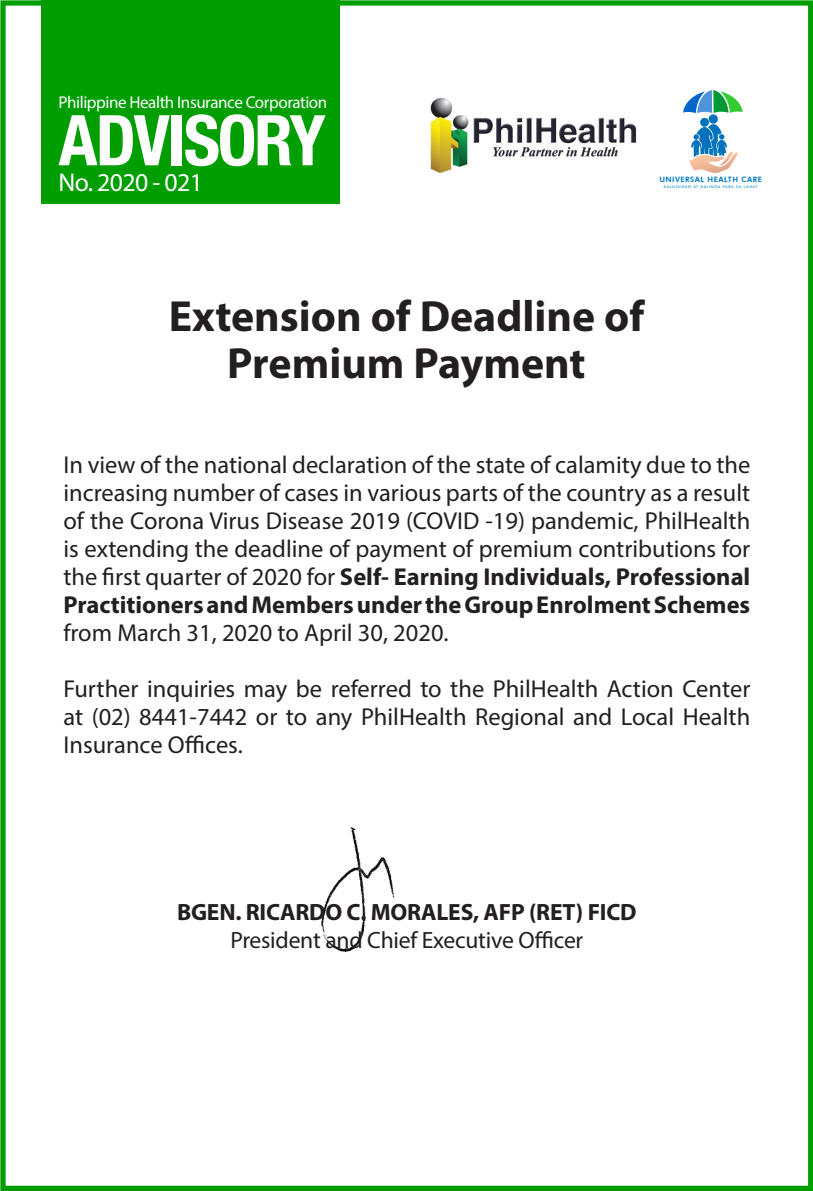
<style>
.page{position:relative;width:813px;height:1191px;background:#fff}
.page>*{position:absolute;margin:0;border:0;box-sizing:border-box;transform-origin:0 0}
.t1{font:700 condensed 70px "Helvetica Neue LT Com";letter-spacing:-.035em;color:#fff}
.t2{font:700 43.75px "Myriad Pro";color:#231f20}
.t3{font:25.72px "Myriad Pro";letter-spacing:-.025em;color:#fff}
.t4{font:24.5px/28px "Myriad Pro";color:#231f20;text-align:justify}
.t5{font:700 23.62px "Myriad Pro";letter-spacing:-.01em;color:#231f20}
.t6{font:23.62px "Myriad Pro";letter-spacing:-.01em;color:#231f20}
.t7{font:17.15px "Myriad Pro";letter-spacing:-.025em;color:#fff}
.t8{font:800 7.35px "Futura BT";letter-spacing:.065em;color:#0279c6}
.t9{font:500 3.5px "Futura";letter-spacing:.18em;color:#038fc6}
.s1{font-weight:700}
</style>
<div class="page">
<div style="left:42px;top:0;width:298px;height:204px;background:#009e00"></div>
<img style="left:430px;top:97px;width:207px;height:77px">
<svg style="left:683px;top:90px;width:59px;height:83px"></svg>
<div style="left:0;top:0;width:813px;height:1191px;border:5px solid #009e00"></div>
<img style="left:321px;top:826px;width:74px;height:127px">
<p class="t7" style="left:59px;top:92px;width:270px">Philippine Health Insurance Corporation</p>
<h1 class="t1" style="left:59px;top:98px;width:269px">ADVISORY</h1>
<p class="t3" style="left:59px;top:167px;width:146px">No. 2020 - 021</p>
<p class="t8" style="left:659px;top:175px;width:104px">UNIVERSAL HEALTH CARE</p>
<p class="t9" style="left:664px;top:184px;width:95px">KALUSUGAN AT KALINGA PARA SA LAHAT</p>
<p class="t2" style="left:169px;top:287px;width:477px">Extension of Deadline of</p>
<p class="t2" style="left:227px;top:334px;width:360px">Premium Payment</p>
<p class="t4" style="left:63px;top:450px;width:688px">In view of the national declaration of the state of calamity due to the increasing number of cases in various parts of the country as a result of the Corona Virus Disease 2019 (COVID -19) pandemic, PhilHealth is extending the deadline of payment of premium contributions for the first quarter of 2020 for <span class="s1">Self- Earning Individuals, Professional Practitioners and Members under the Group Enrolment Schemes </span>from March 31, 2020 to April 30, 2020.</p>
<p class="t4" style="left:63px;top:674px;width:688px">Further inquiries may be referred to the PhilHealth Action Center at (02) 8441-7442 or to any PhilHealth Regional and Local Health Insurance Offices.</p>
<p class="t5" style="left:177px;top:897px;width:461px">BGEN. RICARDO C. MORALES, AFP (RET) FICD</p>
<p class="t6" style="left:230px;top:925px;width:354px">President and Chief Executive Officer</p>
</div>
